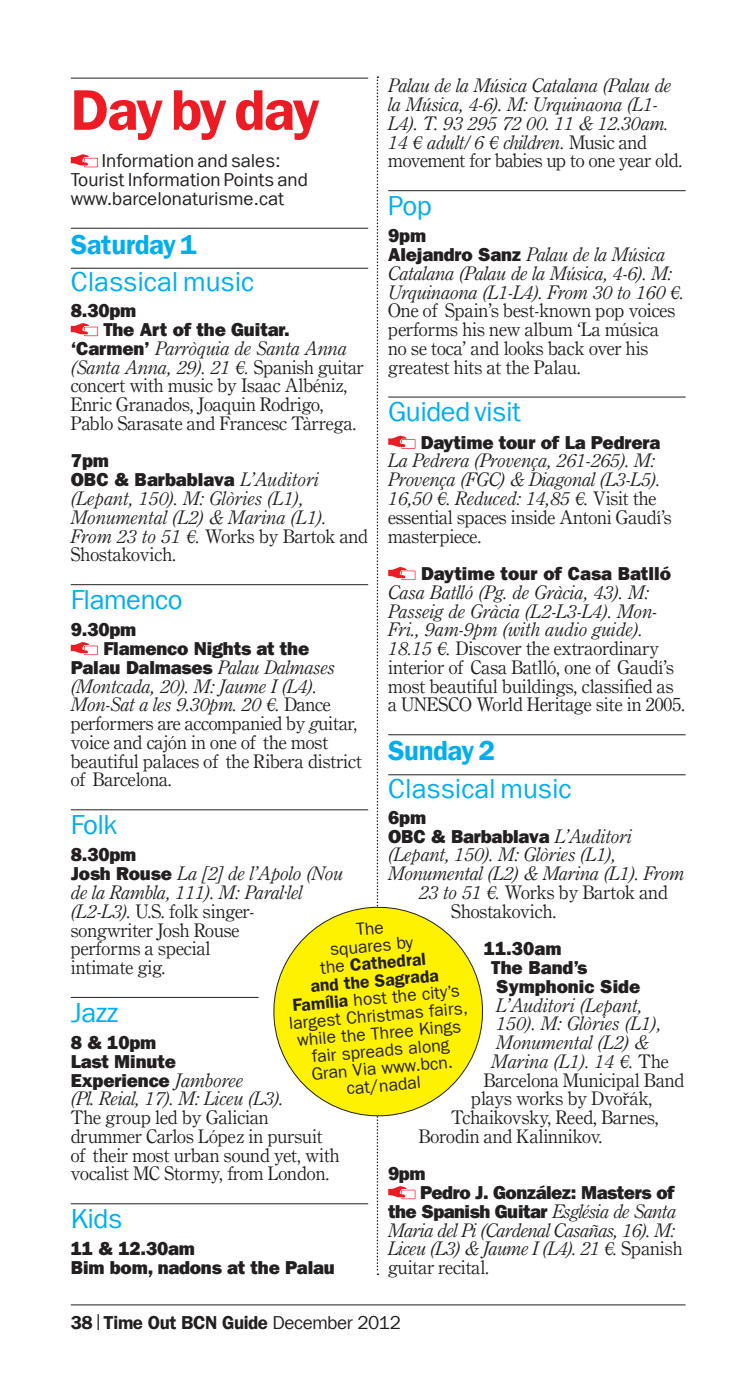
<style>
.page{position:relative;width:744px;height:1380px;background:#fff}
.page>*{position:absolute;margin:0;border:0;box-sizing:border-box;transform-origin:0 0}
.t1{font:57.5px "Franklin Gothic LT Com Dm";letter-spacing:-.045em;color:#ed1c24}
.t2{font:27.5px "Franklin Gothic LT Com";letter-spacing:-.015em;color:#00aeef}
.t3{font:27.5px "Franklin Gothic LT Com Dm";letter-spacing:-.015em;color:#00aeef}
.t4{font:18.75px/18.8px "Century OSMT Pro";color:#231f20}
.t5{font:italic 18.75px/18.8px "Century OSMT Pro";letter-spacing:-.01em;color:#231f20}
.t6{font:800 18.75px/18.8px "Franklin Gothic LT Com";letter-spacing:-.01em;color:#231f20}
.t7{font:18.75px/18.8px "Franklin Gothic LT Com";letter-spacing:-.005em;color:#231f20}
.t8{font:18.75px "Franklin Gothic LT Com Dm";letter-spacing:-.025em;color:#231f20}
.t9{font:17.5px/17.5px "Franklin Gothic LT Com";color:#231f20;text-align:center}
.t10{font:17.5px/17.5px "Franklin Gothic LT Com Dm";color:#231f20;text-align:center}
.s1{font-style:normal}
.s2{font-family:"Franklin Gothic LT Com";font-weight:800;font-style:normal}
.s3{font-style:italic}
.s4{font-family:"Century OSMT Pro";font-weight:400;font-style:italic}
.s5{font-family:"Franklin Gothic LT Com";font-weight:800}
.s6{font-family:"Franklin Gothic LT Com"}
.s7{font-family:"Franklin Gothic LT Com Dm"}
</style>
<div class="page">
<svg style="left:376px;top:76px;width:2px;height:1198px"></svg>
<hr style="left:71px;top:1304px;width:614px;height:1px;background:#231f20">
<svg style="left:97px;top:1314px;width:2px;height:15px"></svg>
<hr style="left:71px;top:228px;width:297px;height:1px;background:#231f20">
<hr style="left:71px;top:268px;width:297px;height:1px;background:#231f20">
<hr style="left:71px;top:584px;width:297px;height:1px;background:#231f20">
<hr style="left:71px;top:809px;width:297px;height:1px;background:#231f20">
<hr style="left:71px;top:996px;width:187px;height:1px;background:#231f20">
<hr style="left:71px;top:1203px;width:297px;height:1px;background:#231f20">
<svg style="left:71px;top:323px;width:27px;height:13px"></svg>
<svg style="left:71px;top:642px;width:27px;height:13px"></svg>
<hr style="left:388px;top:190px;width:297px;height:1px;background:#231f20">
<hr style="left:388px;top:396px;width:297px;height:1px;background:#231f20">
<hr style="left:388px;top:734px;width:297px;height:1px;background:#231f20">
<hr style="left:388px;top:774px;width:297px;height:1px;background:#231f20">
<svg style="left:388px;top:435px;width:27px;height:13px"></svg>
<svg style="left:388px;top:567px;width:27px;height:13px"></svg>
<svg style="left:388px;top:1186px;width:27px;height:12px"></svg>
<svg style="left:273px;top:902px;width:210px;height:218px"></svg>
<hr style="left:71px;top:78px;width:297px;height:1px;background:#231f20">
<svg style="left:71px;top:154px;width:27px;height:13px"></svg>
<p class="t5" style="left:388px;top:77px;width:295px">Palau de la Música Catalana (Palau de la Música, 4-6). M: Urquinaona (L1- L4). T. 93 295 72 00. 11 &amp; 12.30am.<br>14 € adult/ 6 € children. <span class="s1">Music and movement for babies up to one year old.</span></p>
<h2 class="t2" style="left:388px;top:189px;width:45px">Pop</h2>
<p class="t6" style="left:388px;top:226px;width:39px">9pm</p>
<p class="t5" style="left:388px;top:246px;width:297px"><span class="s2">Alejandro Sanz</span> Palau de la Música<br>Catalana (Palau de la Música, 4-6). M:<br>Urquinaona (L1-L4). From 30 to 160 €.</p>
<p class="t4" style="left:388px;top:302px;width:288px">One of Spain’s best-known pop voices performs his new album ‘La música no se toca’ and looks back over his greatest hits at the Palau.</p>
<h2 class="t2" style="left:388px;top:395px;width:134px">Guided visit</h2>
<p class="t6" style="left:420px;top:433px;width:241px">Daytime tour of La Pedrera</p>
<p class="t5" style="left:388px;top:452px;width:285px">La Pedrera (Provença, 261-265). M:<br>Provença (FGC) &amp; Diagonal (L3-L5).<br>16,50 €. Reduced: 14,85 €. <span class="s1">Visit the essential spaces inside Antoni Gaudí’s masterpiece.</span></p>
<p class="t6" style="left:421px;top:564px;width:251px">Daytime tour of Casa Batlló</p>
<p class="t4" style="left:388px;top:584px;width:298px"><span class="s3">Casa Batlló (Pg. de Gràcia, 43). M:<br>Passeig de Gràcia (L2-L3-L4). Mon-Fri., 9am-9pm (with audio guide).<br>18.15 €.</span> Discover the extraordinary interior of Casa Batlló, one of Gaudí’s most beautiful buildings, classified as a UNESCO World Heritage site in 2005.</p>
<h2 class="t3" style="left:388px;top:734px;width:108px">Sunday 2</h2>
<h2 class="t2" style="left:388px;top:772px;width:185px">Classical music</h2>
<p class="t6" style="left:388px;top:808px;width:245px">6pm<br>OBC &amp; Barbablava <span class="s4">L’Auditori</span></p>
<p class="t5" style="left:388px;top:846px;width:230px">(Lepant, 150). M: Glòries (L1),</p>
<p class="t5" style="left:388px;top:865px;width:297px">Monumental (L2) &amp; Marina (L1). From</p>
<p class="t4" style="left:418px;top:884px;width:250px"><span class="s3">23 to 51 €.</span> Works by Bartok and</p>
<p class="t4" style="left:451px;top:902px;width:107px">Shostakovich.</p>
<p class="t6" style="left:491px;top:939px;width:151px;text-indent:-8px">11.30am<br>The Band’s<br>Symphonic Side</p>
<p class="t5" style="left:496px;top:996px;width:148px">L’Auditori (Lepant,</p>
<p class="t5" style="left:496px;top:1015px;width:167px">150). M: Glòries (L1),</p>
<p class="t5" style="left:496px;top:1034px;width:154px">Monumental (L2) &amp;</p>
<p class="t5" style="left:491px;top:1052px;width:179px">Marina (L1). 14 €. <span class="s1">The</span></p>
<p class="t4" style="left:483px;top:1071px;width:202px">Barcelona Municipal Band</p>
<p class="t4" style="left:471px;top:1090px;width:182px">plays works by Dvořák,</p>
<p class="t4" style="left:451px;top:1109px;width:209px">Tchaikovsky, Reed, Barnes,</p>
<p class="t4" style="left:418px;top:1127px;width:185px">Borodin and Kalinnikov.</p>
<p class="t6" style="left:388px;top:1164px;width:39px">9pm</p>
<p class="t6" style="left:420px;top:1183px;width:256px">Pedro J. González: Masters of</p>
<p class="t6" style="left:388px;top:1201px;width:289px">the Spanish Guitar <span class="s4">Església de Santa</span></p>
<p class="t5" style="left:388px;top:1221px;width:295px">Maria del Pi (Cardenal Casañas, 16). M:<br>Liceu (L3) &amp; Jaume I (L4). 21 €. <span class="s1">Spanish guitar recital.</span></p>
<h1 class="t1" style="left:71px;top:76px;width:250px">Day by day</h1>
<p class="t7" style="left:71px;top:151px;width:238px;text-indent:31px">Information and sales:<br>Tourist Information Points and www.barcelonaturisme.cat</p>
<h2 class="t3" style="left:71px;top:228px;width:127px">Saturday 1</h2>
<h2 class="t2" style="left:71px;top:265px;width:185px">Classical music</h2>
<p class="t6" style="left:103px;top:301px;width:188px;text-indent:-32px">8.30pm<br>The Art of the Guitar.</p>
<p class="t4" style="left:71px;top:340px;width:294px"><span class="s5">‘Carmen’</span> <span class="s3">Parròquia de Santa Anna (Santa Anna, 29). 21 €.</span> Spanish guitar concert with music by Isaac Albéniz, Enric Granados, Joaquin Rodrigo, Pablo Sarasate and Francesc Tàrrega.</p>
<p class="t6" style="left:71px;top:451px;width:249px">7pm<br>OBC &amp; Barbablava <span class="s4">L’Auditori</span></p>
<p class="t5" style="left:71px;top:490px;width:298px">(Lepant, 150). M: Glòries (L1),<br>Monumental (L2) &amp; Marina (L1).<br>From 23 to 51 €. <span class="s1">Works by Bartok and<br>Shostakovich.</span></p>
<h2 class="t2" style="left:71px;top:583px;width:113px">Flamenco</h2>
<p class="t6" style="left:71px;top:620px;width:67px">9.30pm</p>
<p class="t6" style="left:103px;top:639px;width:207px">Flamenco Nights at the</p>
<p class="t6" style="left:71px;top:658px;width:266px">Palau Dalmases <span class="s4">Palau Dalmases</span></p>
<p class="t4" style="left:71px;top:677px;width:292px"><span class="s3">(Montcada, 20). M: Jaume I (L4).<br>Mon-Sat a les 9.30pm. 20 €.</span> Dance performers are accompanied by <span class="s3">g</span>uitar, voice and cajón in one of the most beautiful palaces of the Ribera district of Barcelona.</p>
<h2 class="t2" style="left:71px;top:808px;width:48px">Folk</h2>
<p class="t6" style="left:71px;top:845px;width:67px">8.30pm</p>
<p class="t4" style="left:71px;top:865px;width:274px"><span class="s5">Josh Rouse</span> <span class="s3">La [2] de l’Apolo (Nou de la Rambla, 111). M: Paral·lel (L2-L3).</span> U.S. folk singer-<br>songwriter Josh Rouse<br>performs a special<br>intimate gig.</p>
<h2 class="t2" style="left:71px;top:995px;width:49px">Jazz</h2>
<p class="t6" style="left:71px;top:1033px;width:174px">8 &amp; 10pm<br>Last Minute<br>Experience <span class="s4">Jamboree</span></p>
<p class="t5" style="left:71px;top:1090px;width:214px">(Pl. Reial, 17). M: Liceu (L3).</p>
<p class="t4" style="left:71px;top:1109px;width:270px">The group led by Galician drummer Carlos López in pursuit of their most urban sound yet, with vocalist MC Stormy, from London.</p>
<h2 class="t2" style="left:71px;top:1202px;width:53px">Kids</h2>
<p class="t6" style="left:71px;top:1239px;width:266px">11 &amp; 12.30am<br>Bim bom, nadons at the Palau</p>
<p class="t9" style="left:327px;top:923px;width:85px;rotate:-5deg">The squares by</p>
<p class="t10" style="left:308px;top:959px;width:130px;rotate:-5deg"><span class="s6">the</span> Cathedral and the Sagrada</p>
<p class="t9" style="left:286px;top:996px;width:181px;rotate:-5deg"><span class="s7">Família</span> host the city’s largest Christmas fairs, while the Three Kings fair spreads along<br>Gran Via www.bcn. cat/nadal</p>
<p class="t8" style="left:71px;top:1311px;width:331px">38 Time Out BCN Guide <span class="s6">December 2012</span></p>
</div>
